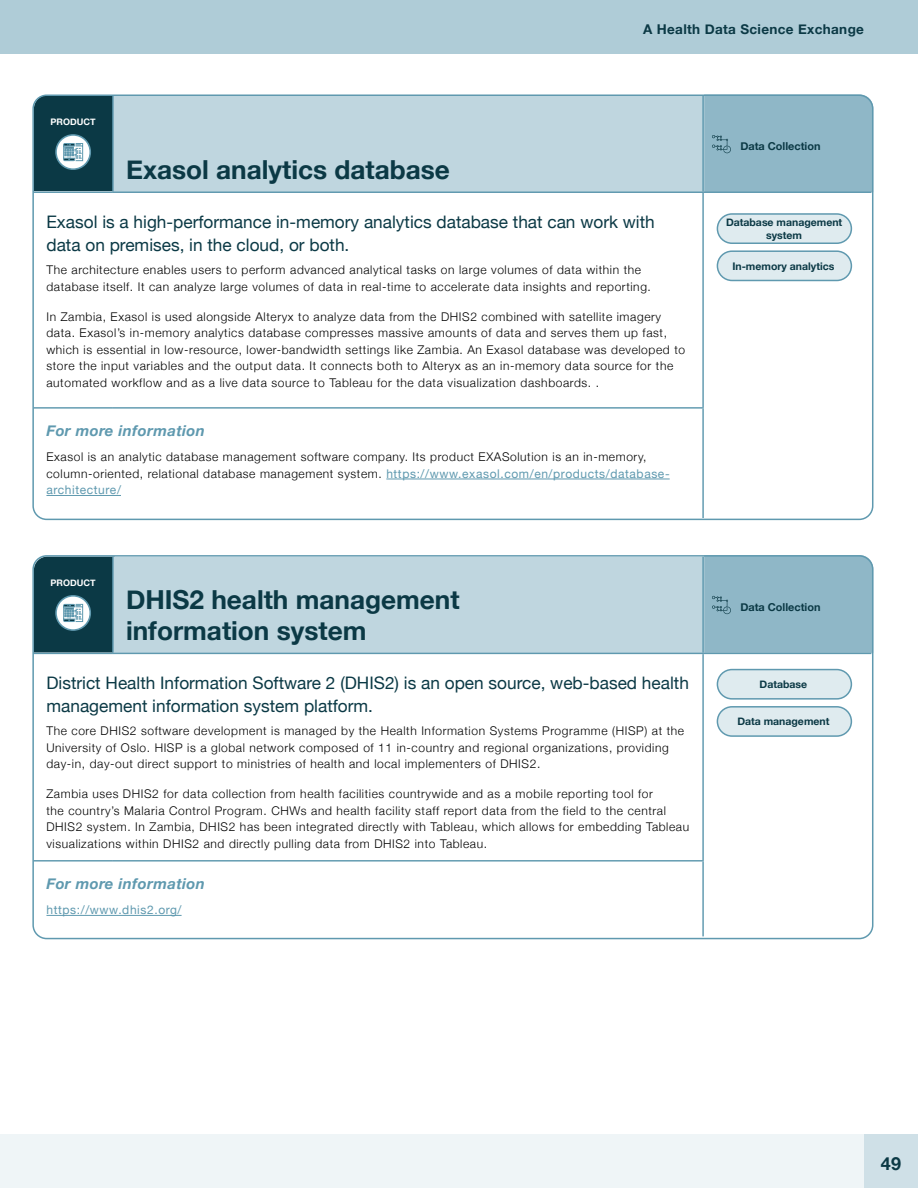
<style>
.page{position:relative;width:918px;height:1188px;background:#fff}
.page>*{position:absolute;margin:0;border:0;box-sizing:border-box;transform-origin:0 0}
.t1{font:700 26.25px/31.5px "Helvetica Neue";color:#0b3945}
.t2{font:700 18px "Helvetica Neue";color:#0b3945}
.t3{font:17.25px/22.5px "Helvetica Neue";color:#0b3945}
.t4{font:italic 700 15px "Helvetica Neue";letter-spacing:.025em;color:#5f99af}
.t5{font:700 13.5px "Helvetica Neue";letter-spacing:.025em;color:#0b3945}
.t6{font:300 12px/16.5px "Helvetica Neue";letter-spacing:.05em;color:#000}
.t7{font:12px "Helvetica Neue";letter-spacing:.05em;color:#5f99af}
.t8{font:700 10.95px "Helvetica Neue";color:#0b3945}
.t9{font:700 10.5px/12.6px "Helvetica Neue";color:#0b3945;text-align:center}
.t10{font:700 9px "Helvetica Neue";color:#fff}
.s1{font-weight:400;color:#5f99af}
</style>
<div class="page">
<div style="left:0;top:1134px;width:918px;height:54px;background:#eff5f7"></div>
<div style="left:0;top:0;width:918px;height:54px;background:#afccd7"></div>
<div style="left:864px;top:1134px;width:54px;height:54px;background:#cfe0e7"></div>
<div style="left:113px;top:96px;width:590px;height:96px;background:#bfd6df"></div>
<hr style="left:33px;top:407px;width:80px;height:2px;background:#5f99af">
<hr style="left:113px;top:407px;width:591px;height:2px;background:#5f99af">
<hr style="left:112px;top:96px;width:2px;height:96px;background:#5f99af">
<hr style="left:702px;top:96px;width:2px;height:96px;background:#5f99af">
<hr style="left:33px;top:192px;width:80px;height:1px;background:#5f99af">
<hr style="left:113px;top:192px;width:590px;height:1px;background:#5f99af">
<hr style="left:703px;top:192px;width:168px;height:1px;background:#5f99af">
<hr style="left:702px;top:193px;width:2px;height:214px;background:#5f99af">
<hr style="left:702px;top:409px;width:2px;height:109px;background:#5f99af">
<svg style="left:35px;top:97px;width:79px;height:94px;background:#25505c"></svg>
<div style="left:704px;top:96px;width:169px;height:96px;background:#8fb7c7"></div>
<hr style="left:386px;top:479px;width:284px;height:1px;background:#5f99af">
<hr style="left:46px;top:495px;width:75px;height:1px;background:#5f99af">
<div style="left:32px;top:94px;width:841px;height:426px;border:2px solid #5f99af;border-radius:14px"></div>
<div style="left:113px;top:557px;width:590px;height:96px;background:#bfd6df"></div>
<hr style="left:33px;top:860px;width:80px;height:2px;background:#5f99af">
<hr style="left:113px;top:860px;width:591px;height:2px;background:#5f99af">
<hr style="left:702px;top:557px;width:2px;height:96px;background:#5f99af">
<hr style="left:33px;top:653px;width:80px;height:1px;background:#5f99af">
<hr style="left:113px;top:653px;width:590px;height:1px;background:#5f99af">
<hr style="left:703px;top:653px;width:168px;height:1px;background:#5f99af">
<hr style="left:702px;top:654px;width:2px;height:206px;background:#5f99af">
<hr style="left:702px;top:862px;width:2px;height:74px;background:#5f99af">
<svg style="left:35px;top:558px;width:80px;height:95px;background:#27525e"></svg>
<div style="left:704px;top:555px;width:169px;height:98px;background:#8fb7c7"></div>
<hr style="left:46px;top:915px;width:136px;height:1px;background:#5f99af">
<div style="left:32px;top:555px;width:841px;height:384px;border:2px solid #5f99af;border-radius:14px"></div>
<div style="left:717px;top:670px;width:134px;height:29px;background:#dfebef;border-radius:15px"></div>
<div style="left:717px;top:669px;width:135px;height:31px;border:2px solid #5f99af;border-radius:15px"></div>
<div style="left:717px;top:707px;width:134px;height:29px;background:#dfebef;border-radius:15px"></div>
<div style="left:717px;top:706px;width:135px;height:31px;border:2px solid #5f99af;border-radius:15px"></div>
<div style="left:717px;top:214px;width:134px;height:29px;background:#dfebef;border-radius:15px"></div>
<div style="left:717px;top:213px;width:135px;height:31px;border:2px solid #5f99af;border-radius:15px"></div>
<div style="left:717px;top:251px;width:134px;height:29px;background:#dfebef;border-radius:15px"></div>
<div style="left:717px;top:250px;width:135px;height:31px;border:2px solid #5f99af;border-radius:15px"></div>
<p class="t10" style="left:51px;top:115px;width:47px">PRODUCT</p>
<h1 class="t1" style="left:126px;top:155px;width:325px">Exasol analytics database</h1>
<p class="t5" style="left:643px;top:19px;width:222px">A Health Data Science Exchange</p>
<p class="t8" style="left:740px;top:138px;width:82px">Data Collection</p>
<h3 class="t3" style="left:46px;top:212px;width:610px">Exasol is a high-performance in-memory analytics database that can work with data on premises, in the cloud, or both.</h3>
<p class="t6" style="left:46px;top:261px;width:606px">The architecture enables users to perform advanced analytical tasks on large volumes of data within the database itself. It can analyze large volumes of data in real-time to accelerate data insights and reporting.</p>
<p class="t6" style="left:46px;top:307px;width:640px">In Zambia, Exasol is used alongside Alteryx to analyze data from the DHIS2 combined with satellite imagery data. Exasol’s in-memory analytics database compresses massive amounts of data and serves them up fast, which is essential in low-resource, lower-bandwidth settings like Zambia. An Exasol database was developed to store the input variables and the output data. It connects both to Alteryx as an in-memory data source for the automated workflow and as a live data source to Tableau for the data visualization dashboards. .</p>
<p class="t4" style="left:46px;top:418px;width:160px">For more information</p>
<p class="t6" style="left:46px;top:448px;width:625px">Exasol is an analytic database management software company. Its product EXASolution is an in-memory, column-oriented, relational database management system. <span class="s1">https://www.exasol.com/en/products/database&shy;architecture/</span></p>
<p class="t10" style="left:51px;top:576px;width:47px">PRODUCT</p>
<h1 class="t1" style="left:126px;top:584px;width:335px">DHIS2 health management information system</h1>
<h3 class="t3" style="left:46px;top:673px;width:644px">District Health Information Software 2 (DHIS2) is an open source, web-based health management information system platform.</h3>
<p class="t6" style="left:46px;top:722px;width:639px">The core DHIS2 software development is managed by the Health Information Systems Programme (HISP) at the<br>University of Oslo. HISP is a global network composed of 11 in-country and regional organizations, providing day-in, day-out direct support to ministries of health and local implementers of DHIS2.</p>
<p class="t6" style="left:46px;top:785px;width:644px">Zambia uses DHIS2 for data collection from health facilities countrywide and as a mobile reporting tool for<br>the country’s Malaria Control Program. CHWs and health facility staff report data from the field to the central DHIS2 system. In Zambia, DHIS2 has been integrated directly with Tableau, which allows for embedding Tableau visualizations within DHIS2 and directly pulling data from DHIS2 into Tableau.</p>
<p class="t4" style="left:46px;top:871px;width:160px">For more information</p>
<p class="t7" style="left:46px;top:901px;width:137px">https://www.dhis2.org/</p>
<p class="t9" style="left:726px;top:216px;width:118px">Database management system</p>
<p class="t9" style="left:732px;top:260px;width:104px">In-memory analytics</p>
<p class="t8" style="left:740px;top:599px;width:82px">Data Collection</p>
<p class="t9" style="left:760px;top:678px;width:49px">Database</p>
<p class="t9" style="left:737px;top:716px;width:94px">Data management</p>
<h2 class="t2" style="left:881px;top:1149px;width:22px">49</h2>
</div>
